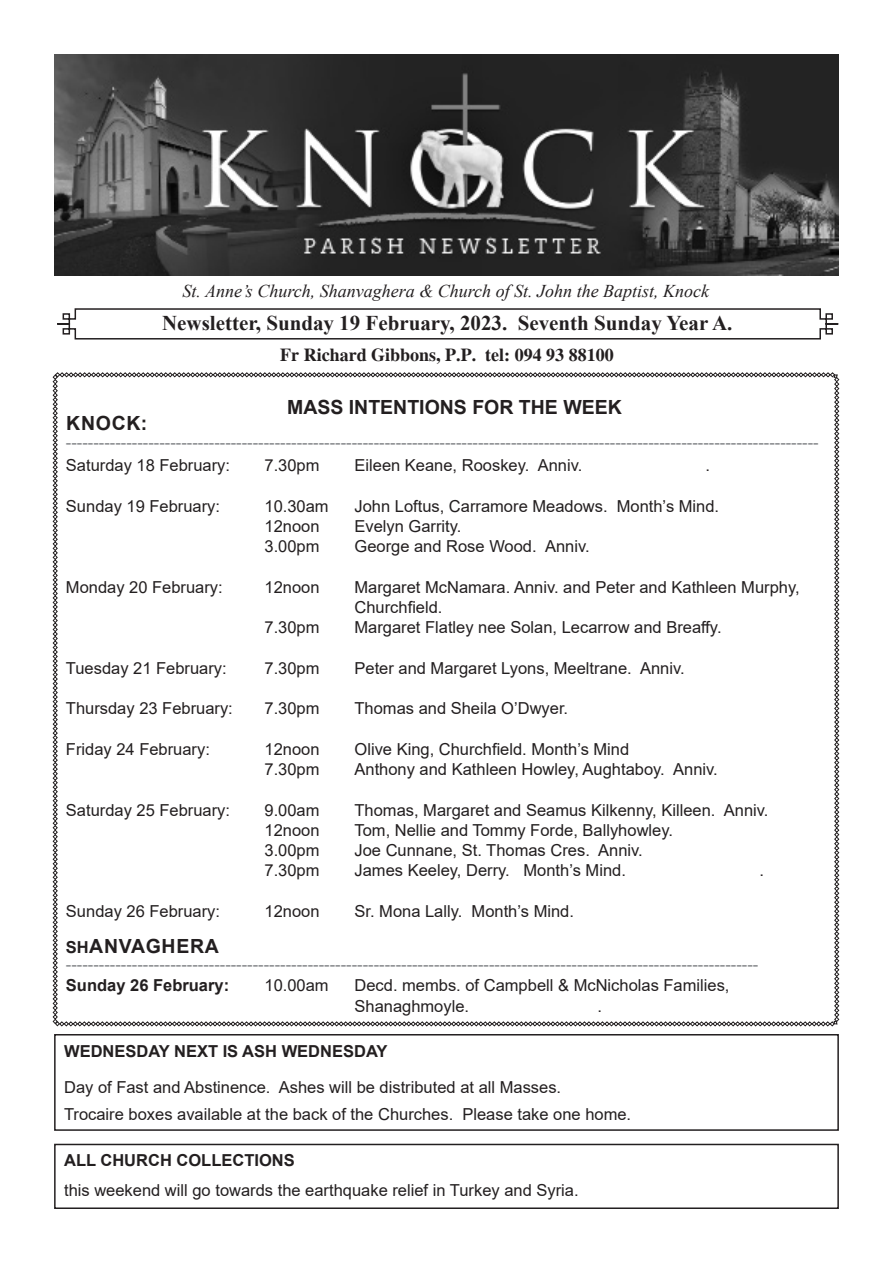
<style>
.page{position:relative;width:893px;height:1263px;background:#fff}
.page>*{position:absolute;margin:0;border:0;box-sizing:border-box;transform-origin:0 0}
.t1{font:700 21px "Times New Roman";color:#231f20}
.t2{font:700 19.5px "Arial";color:#231f20}
.t3{font:700 19.5px "Arial";letter-spacing:.035em;color:#231f20}
.t4{font:italic 18px "Times New Roman";color:#231f20}
.t5{font:700 18px "Times";color:#231f20}
.t6{font:16.5px/20.2px "Arial";color:#231f20}
.t7{font:16.5px "Arial";color:#8a8c8f}
.t8{font:700 16.5px "Arial";color:#231f20}
.s1{font-size:16.5px}
</style>
<div class="page">
<svg style="left:53px;top:372px;width:786px;height:654px"></svg>
<svg style="left:57px;top:308px;width:782px;height:32px"></svg>
<img style="left:54px;top:54px;width:785px;height:221px">
<div style="left:54px;top:1034px;width:785px;height:97px;border:2px solid #231f20"></div>
<div style="left:54px;top:1144px;width:785px;height:65px;border:2px solid #231f20"></div>
<p class="t4" style="left:183px;top:278px;width:528px">St. Anne’s Church, Shanvaghera &amp; Church of St. John the Baptist, Knock</p>
<p class="t1" style="left:162px;top:308px;width:572px">Newsletter, Sunday 19 February, 2023. Seventh Sunday Year A.</p>
<p class="t5" style="left:280px;top:344px;width:335px">Fr Richard Gibbons, P.P. tel: 094 93 88100</p>
<p class="t2" style="left:287px;top:394px;width:336px">MASS INTENTIONS FOR THE WEEK</p>
<p class="t2" style="left:66px;top:410px;width:83px">KNOCK:</p>
<p class="t7" style="left:66px;top:431px;width:754px">-----------------------------------------------------------------------------------------------------------------------------------------</p>
<p class="t6" style="left:66px;top:455px;width:166px">Saturday 18 February:</p>
<p class="t6" style="left:264px;top:455px;width:57px">7.30pm</p>
<p class="t6" style="left:354px;top:455px;width:229px">Eileen Keane, Rooskey. Anniv.</p>
<p class="t6" style="left:705px;top:455px;width:6px">.</p>
<p class="t6" style="left:66px;top:496px;width:156px">Sunday 19 February:</p>
<p class="t6" style="left:264px;top:496px;width:66px">10.30am</p>
<p class="t6" style="left:354px;top:496px;width:366px">John Loftus, Carramore Meadows. Month’s Mind.</p>
<p class="t6" style="left:264px;top:516px;width:57px">12noon</p>
<p class="t6" style="left:354px;top:516px;width:108px">Evelyn Garrity.</p>
<p class="t6" style="left:264px;top:536px;width:57px">3.00pm</p>
<p class="t6" style="left:354px;top:536px;width:237px">George and Rose Wood. Anniv.</p>
<p class="t6" style="left:66px;top:577px;width:158px">Monday 20 February:</p>
<p class="t6" style="left:264px;top:577px;width:57px">12noon</p>
<p class="t6" style="left:354px;top:577px;width:447px">Margaret McNamara. Anniv. and Peter and Kathleen Murphy,<br>Churchfield.</p>
<p class="t6" style="left:264px;top:617px;width:57px">7.30pm</p>
<p class="t6" style="left:354px;top:617px;width:369px">Margaret Flatley nee Solan, Lecarrow and Breaffy.</p>
<p class="t6" style="left:66px;top:658px;width:162px">Tuesday 21 February:</p>
<p class="t6" style="left:264px;top:658px;width:57px">7.30pm</p>
<p class="t6" style="left:354px;top:658px;width:332px">Peter and Margaret Lyons, Meeltrane. Anniv.</p>
<p class="t6" style="left:66px;top:698px;width:168px">Thursday 23 February:</p>
<p class="t6" style="left:264px;top:698px;width:57px">7.30pm</p>
<p class="t6" style="left:354px;top:698px;width:215px">Thomas and Sheila O’Dwyer.</p>
<p class="t6" style="left:66px;top:739px;width:145px">Friday 24 February:</p>
<p class="t6" style="left:264px;top:739px;width:57px">12noon</p>
<p class="t6" style="left:354px;top:739px;width:276px">Olive King, Churchfield. Month’s Mind</p>
<p class="t6" style="left:264px;top:759px;width:57px">7.30pm</p>
<p class="t6" style="left:354px;top:759px;width:365px">Anthony and Kathleen Howley, Aughtaboy. Anniv.</p>
<p class="t6" style="left:66px;top:800px;width:166px">Saturday 25 February:</p>
<p class="t6" style="left:264px;top:800px;width:57px">9.00am</p>
<p class="t6" style="left:354px;top:800px;width:415px">Thomas, Margaret and Seamus Kilkenny, Killeen. Anniv.</p>
<p class="t6" style="left:264px;top:820px;width:57px">12noon</p>
<p class="t6" style="left:354px;top:820px;width:320px">Tom, Nellie and Tommy Forde, Ballyhowley.</p>
<p class="t6" style="left:264px;top:840px;width:57px">3.00pm</p>
<p class="t6" style="left:354px;top:840px;width:290px">Joe Cunnane, St. Thomas Cres. Anniv.</p>
<p class="t6" style="left:264px;top:860px;width:57px">7.30pm</p>
<p class="t6" style="left:354px;top:860px;width:273px">James Keeley, Derry. Month’s Mind.</p>
<p class="t6" style="left:759px;top:860px;width:6px">.</p>
<p class="t6" style="left:66px;top:901px;width:156px">Sunday 26 February:</p>
<p class="t6" style="left:264px;top:901px;width:57px">12noon</p>
<p class="t6" style="left:354px;top:901px;width:221px">Sr. Mona Lally. Month’s Mind.</p>
<p class="t3" style="left:66px;top:932px;width:154px"><span class="s1">SH</span>ANVAGHERA</p>
<p class="t7" style="left:66px;top:953px;width:694px">------------------------------------------------------------------------------------------------------------------------------</p>
<p class="t8" style="left:66px;top:974px;width:165px">Sunday 26 February:</p>
<p class="t6" style="left:264px;top:975px;width:66px">10.00am</p>
<p class="t6" style="left:354px;top:975px;width:376px;line-height:21px">Decd. membs. of Campbell &amp; McNicholas Families,<br>Shanaghmoyle.</p>
<p class="t6" style="left:597px;top:996px;width:6px">.</p>
<p class="t8" style="left:64px;top:1039px;width:325px">WEDNESDAY NEXT IS ASH WEDNESDAY</p>
<p class="t6" style="left:64px;top:1073px;width:569px;line-height:27px">Day of Fast and Abstinence. Ashes will be distributed at all Masses.<br>Trocaire boxes available at the back of the Churches. Please take one home.</p>
<p class="t8" style="left:64px;top:1149px;width:232px">ALL CHURCH COLLECTIONS</p>
<p class="t6" style="left:64px;top:1180px;width:516px">this weekend will go towards the earthquake relief in Turkey and Syria.</p>
</div>
